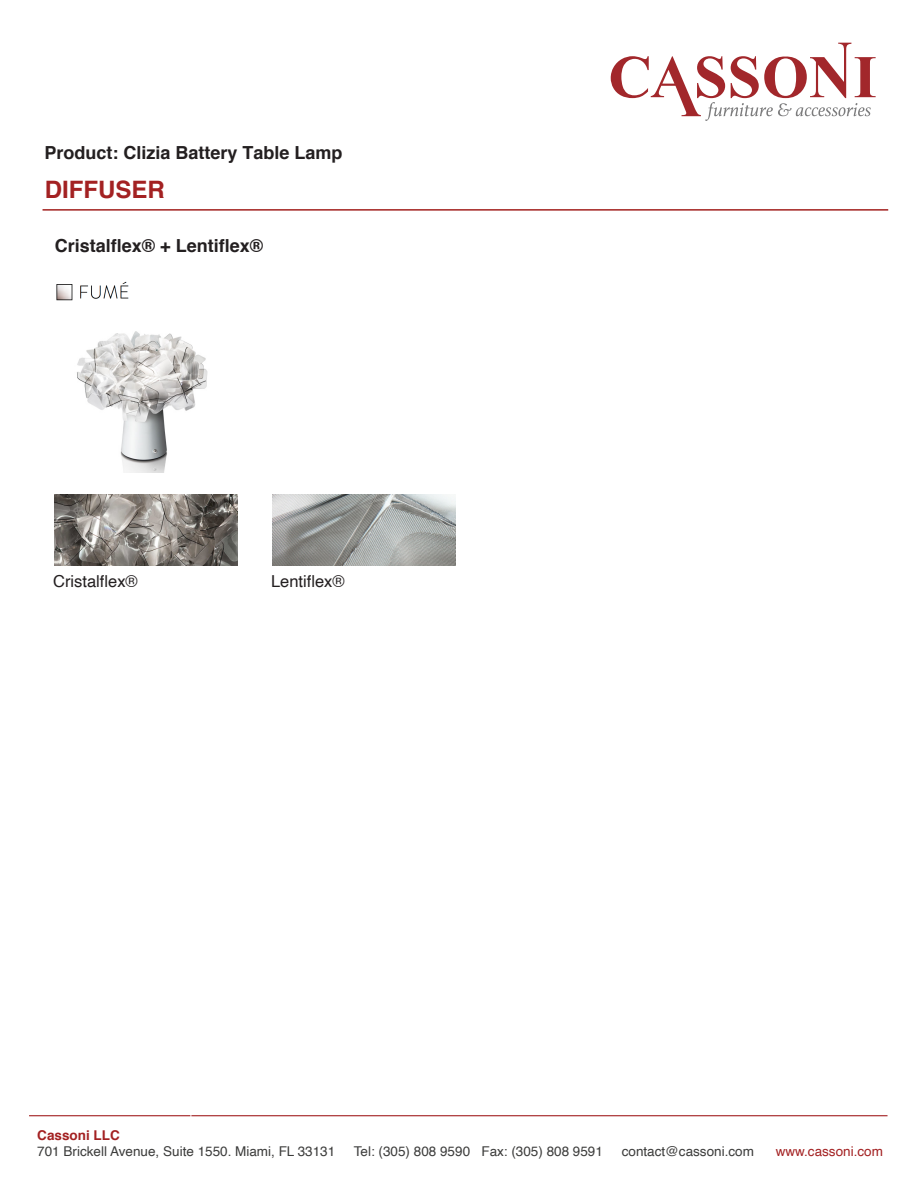
<style>
.page{position:relative;width:918px;height:1188px;background:#fff}
.page>*{position:absolute;margin:0;border:0;box-sizing:border-box;transform-origin:0 0}
.t1{font:700 24px "Helvetica";color:#a32122}
.t2{font:700 18px "Helvetica";color:#231f20}
.t3{font:16.5px "Helvetica";color:#231f20}
.t4{font:13.5px "Helvetica";color:#3c3c3b}
.t5{font:13.5px "Helvetica";color:#a32122}
.t6{font:700 13.5px "Helvetica";color:#a32122}
</style>
<div class="page">
<hr style="left:43px;top:209px;width:845px;height:2px;background:#a3211f">
<svg style="left:611px;top:43px;width:265px;height:78px"></svg>
<hr style="left:29px;top:1115px;width:859px;height:1px;background:#a32122">
<svg style="left:191px;top:1115px;width:13px;height:2px"></svg>
<img style="left:56px;top:281px;width:73px;height:20px">
<img style="left:77px;top:331px;width:131px;height:142px">
<img style="left:55px;top:495px;width:183px;height:70px">
<img style="left:272px;top:495px;width:184px;height:70px">
<h2 class="t2" style="left:45px;top:138px;width:300px">Product: Clizia Battery Table Lamp</h2>
<h1 class="t1" style="left:45px;top:170px;width:122px">DIFFUSER</h1>
<h2 class="t2" style="left:55px;top:232px;width:210px">Cristalflex® + Lentiflex®</h2>
<p class="t3" style="left:53px;top:568px;width:86px">Cristalflex®</p>
<p class="t3" style="left:271px;top:568px;width:75px">Lentiflex®</p>
<p class="t6" style="left:37px;top:1125px;width:84px">Cassoni LLC</p>
<p class="t4" style="left:37px;top:1141px;width:299px">701 Brickell Avenue, Suite 1550. Miami, FL 33131</p>
<p class="t4" style="left:354px;top:1141px;width:251px">Tel: (305) 808 9590 Fax: (305) 808 9591</p>
<p class="t4" style="left:622px;top:1141px;width:134px">contact@cassoni.com</p>
<p class="t5" style="left:776px;top:1141px;width:109px">www.cassoni.com</p>
</div>
